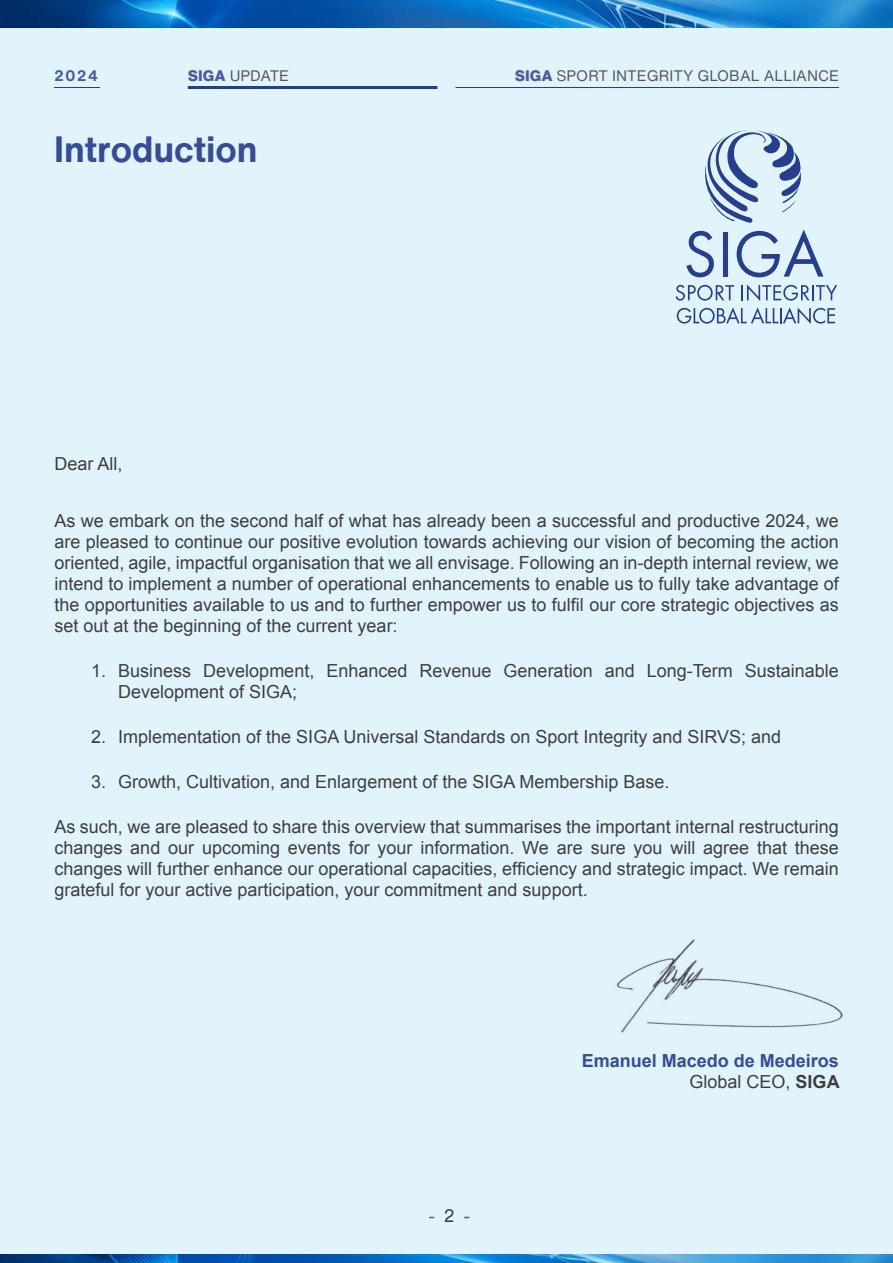
<style>
.page{position:relative;width:893px;height:1263px;background:#e1f4fc}
.page>*{position:absolute;margin:0;border:0;box-sizing:border-box;transform-origin:0 0}
.t1{font:700 36px "Helvetica Now Text";color:#354d96}
.x_msonormal{font:18px/21px "Arial";color:#3e3e3f;text-align:justify}
.x_msonormal-2{font:700 18px/21px "Arial";color:#354d96;text-align:right}
.t2{font:18px "Helvetica Now Text";color:#4d5a9e}
.t3{font:15px "Helvetica Now Text";color:#57585a}
.t4{font:700 15px "Helvetica Now Text";color:#4d5a9e}
.s1{font-weight:800;color:#4d5a9e}
.s2{color:#3e3e3f}
.s3{font-weight:400;color:#3e3e3f}
</style>
<div class="page">
<hr style="left:188px;top:86px;width:249px;height:3px;background:#253f8e">
<hr style="left:54px;top:87px;width:46px;height:1px;background:#253f8e">
<hr style="left:455px;top:87px;width:384px;height:1px;background:#253f8e">
<img style="left:0;top:0;width:893px;height:28px">
<img style="left:0;top:1254px;width:893px;height:9px">
<img style="left:617px;top:939px;width:226px;height:94px">
<svg style="left:686px;top:231px;width:28px;height:46px"></svg>
<div style="left:723px;top:232px;width:5px;height:45px;background:#253f8e"></div>
<svg style="left:737px;top:229px;width:86px;height:48px"></svg>
<svg style="left:676px;top:285px;width:58px;height:16px"></svg>
<svg style="left:741px;top:284px;width:96px;height:17px"></svg>
<svg style="left:677px;top:307px;width:158px;height:17px"></svg>
<svg style="left:705px;top:130px;width:96px;height:93px"></svg>
<p class="t4" style="left:54px;top:65px;width:46px">2024</p>
<p class="t3" style="left:188px;top:65px;width:103px"><span class="s1">SIGA</span> UPDATE</p>
<p class="t3" style="left:515px;top:65px;width:326px"><span class="s1">SIGA</span> SPORT INTEGRITY GLOBAL ALLIANCE</p>
<p class="t1" style="left:54px;top:122px;width:205px">Introduction</p>
<p class="x_msonormal" style="left:54px;top:453px;width:70px">Dear All,</p>
<p class="x_msonormal" style="left:54px;top:510px;width:786px">As we embark on the second half of what has already been a successful and productive 2024, we are pleased to continue our positive evolution towards achieving our vision of becoming the action oriented, agile, impactful organisation that we all envisage. Following an in-depth internal review, we intend to implement a number of operational enhancements to enable us to fully take advantage of the opportunities available to us and to further empower us to fulfil our core strategic objectives as set out at the beginning of the current year:</p>
<p class="x_msonormal" style="left:118px;top:660px;width:722px;text-indent:-27px">1. Business Development, Enhanced Revenue Generation and Long-Term Sustainable<br>Development of SIGA;</p>
<p class="x_msonormal" style="left:91px;top:726px;width:692px">2. Implementation of the SIGA Universal Standards on Sport Integrity and SIRVS; and</p>
<p class="x_msonormal" style="left:91px;top:771px;width:580px">3. Growth, Cultivation, and Enlargement of the SIGA Membership Base.</p>
<p class="x_msonormal" style="left:54px;top:816px;width:786px">As such, we are pleased to share this overview that summarises the important internal restructuring changes and our upcoming events for your information. We are sure you will agree that these changes will further enhance our operational capacities, efficiency and strategic impact. We remain grateful for your active participation, your commitment and support.</p>
<p class="t2" style="left:428px;top:1202px;width:44px">- <span class="s2">2</span> -</p>
<p class="x_msonormal-2" style="left:582px;top:1051px;width:259px">Emanuel Macedo de Medeiros<br><span class="s3">Global CEO,</span> <span class="s2">SIGA</span></p>
</div>
